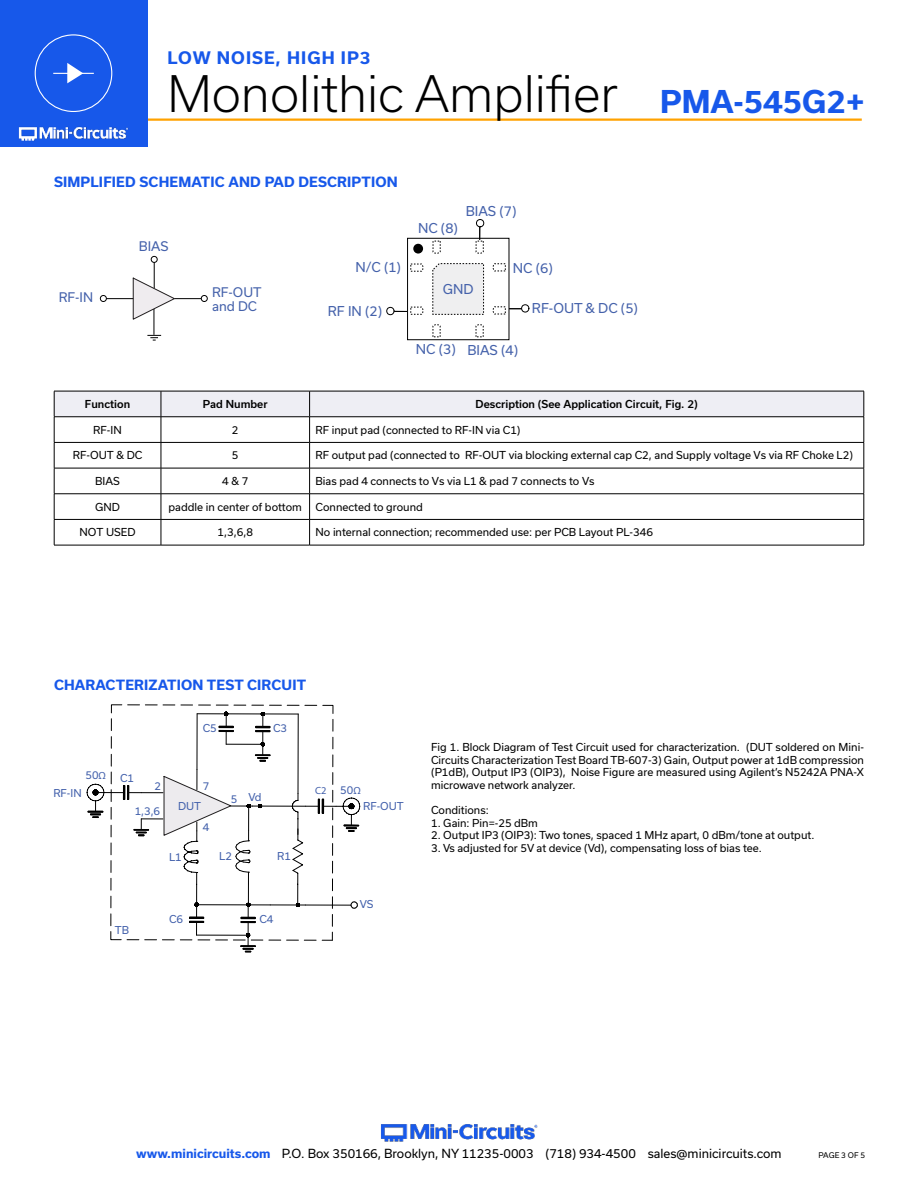
<style>
.page{position:relative;width:918px;height:1188px;background:#fff}
.page>*{position:absolute;margin:0;border:0;box-sizing:border-box;transform-origin:0 0}
.t1{font:300 48px "Usual";color:#000}
.t2{font:700 30px "Usual";color:#1758ea}
.t3{font:700 16.5px "Usual";letter-spacing:.065em;color:#1758ea}
.t4{font:700 13.5px "Usual";letter-spacing:.015em;color:#1758ea}
.t5{font:13.05px "Usual";color:#4461aa}
.t6{font:12.6px/13.6px "Usual";color:#4461aa}
.t7{font:12px "Usual";color:#000}
.t8{font:10.5px/12.6px "Usual";color:#000;text-align:justify}
.t9{font:500 10.5px "Usual";color:#000}
.t10{font:10.35px "Usual";color:#4260ab}
.t11{font:10.35px "Myriad Pro";color:#4260ab}
.t12{font:7.5px "Usual";color:#000}
.s1{font-family:"Myriad Pro"}
.s2{font-weight:700;color:#1758ea}
</style>
<div class="page">
<img style="left:381px;top:1124px;width:157px;height:18px">
<hr style="left:129px;top:118px;width:733px;height:3px;background:#ffa200">
<div style="left:0;top:0;width:147px;height:147px;background:#1758ea"></div>
<hr style="left:917px;top:0;width:1px;height:147px;background:#1758ea">
<img style="left:18px;top:126px;width:111px;height:15px">
<div style="left:35px;top:34px;width:77px;height:78px;border:1px solid #fff;border-radius:50%"></div>
<hr style="left:53px;top:73px;width:41px;height:1px;background:#fff">
<svg style="left:67px;top:63px;width:16px;height:20px"></svg>
<div style="left:100px;top:295px;width:7px;height:7px;border:1px solid #000;border-radius:50%"></div>
<svg style="left:106px;top:262px;width:95px;height:79px"></svg>
<div style="left:151px;top:256px;width:7px;height:7px;border:1px solid #000;border-radius:50%"></div>
<div style="left:201px;top:295px;width:7px;height:7px;border:1px solid #000;border-radius:50%"></div>
<div style="left:414px;top:245px;width:8px;height:8px;background:#010101;border-radius:50%"></div>
<div style="left:413px;top:244px;width:10px;height:10px;border:2px solid #010101;border-radius:50%"></div>
<svg style="left:410px;top:263px;width:14px;height:9px"></svg>
<svg style="left:432px;top:324px;width:9px;height:13px"></svg>
<svg style="left:475px;top:324px;width:9px;height:13px"></svg>
<div style="left:407px;top:238px;width:102px;height:102px;border:1px solid #010101"></div>
<svg style="left:432px;top:241px;width:9px;height:13px"></svg>
<svg style="left:492px;top:263px;width:14px;height:8px"></svg>
<svg style="left:432px;top:263px;width:52px;height:52px"></svg>
<svg style="left:386px;top:307px;width:38px;height:8px"></svg>
<svg style="left:476px;top:219px;width:8px;height:35px"></svg>
<svg style="left:492px;top:304px;width:38px;height:11px"></svg>
<svg style="left:54px;top:391px;width:811px;height:154px"></svg>
<hr style="left:54px;top:545px;width:107px;height:1px;background:#000">
<hr style="left:161px;top:545px;width:149px;height:1px;background:#000">
<hr style="left:310px;top:545px;width:554px;height:1px;background:#000">
<svg style="left:86px;top:704px;width:274px;height:248px"></svg>
<h3 class="t3" style="left:167px;top:51px;width:205px">LOW NOISE, HIGH IP3</h3>
<h1 class="t1" style="left:167px;top:74px;width:452px">Monolithic Amplifier</h1>
<p class="t4" style="left:54px;top:175px;width:345px">SIMPLIFIED SCHEMATIC AND PAD DESCRIPTION</p>
<p class="t6" style="left:139px;top:240px;width:31px">BIAS</p>
<p class="t6" style="left:59px;top:290px;width:36px">RF-IN</p>
<p class="t6" style="left:212px;top:286px;width:51px">RF-OUT and DC</p>
<p class="t5" style="left:356px;top:262px;width:47px">N/C (1)</p>
<p class="t5" style="left:328px;top:305px;width:56px">RF IN (2)</p>
<p class="t5" style="left:418px;top:223px;width:41px">NC (8)</p>
<p class="t5" style="left:466px;top:206px;width:52px">BIAS (7)</p>
<p class="t5" style="left:513px;top:262px;width:41px">NC (6)</p>
<p class="t5" style="left:443px;top:284px;width:32px">GND</p>
<p class="t5" style="left:416px;top:343px;width:41px">NC (3)</p>
<p class="t5" style="left:467px;top:345px;width:52px">BIAS (4)</p>
<p class="t5" style="left:532px;top:303px;width:107px">RF-OUT &amp; DC (5)</p>
<h2 class="t2" style="left:660px;top:90px;width:206px">PMA-545G2+</h2>
<p class="t9" style="left:85px;top:399px;width:47px">Function</p>
<p class="t9" style="left:203px;top:399px;width:66px">Pad Number</p>
<p class="t9" style="left:476px;top:399px;width:224px">Description (See Application Circuit, Fig. 2)</p>
<p class="t8" style="left:93px;top:424px;width:30px">RF-IN</p>
<p class="t8" style="left:232px;top:424px;width:8px">2</p>
<p class="t8" style="left:316px;top:424px;width:206px">RF input pad (connected to RF-IN via C1)</p>
<p class="t8" style="left:73px;top:450px;width:71px">RF-OUT &amp; DC</p>
<p class="t8" style="left:232px;top:450px;width:8px">5</p>
<p class="t8" style="left:316px;top:450px;width:539px">RF output pad (connected to RF-OUT via blocking external cap C2, and Supply voltage Vs via RF Choke L2)</p>
<p class="t8" style="left:95px;top:475px;width:26px">BIAS</p>
<p class="t8" style="left:222px;top:475px;width:28px">4 &amp; 7</p>
<p class="t8" style="left:316px;top:475px;width:281px">Bias pad 4 connects to Vs via L1 &amp; pad 7 connects to Vs</p>
<p class="t8" style="left:95px;top:501px;width:26px">GND</p>
<p class="t8" style="left:169px;top:501px;width:135px">paddle in center of bottom</p>
<p class="t8" style="left:316px;top:501px;width:109px">Connected to ground</p>
<p class="t8" style="left:79px;top:527px;width:58px">NOT USED</p>
<p class="t8" style="left:218px;top:527px;width:37px">1,3,6,8</p>
<p class="t8" style="left:316px;top:527px;width:339px">No internal connection; recommended use: per PCB Layout PL-346</p>
<p class="t4" style="left:54px;top:678px;width:254px">CHARACTERIZATION TEST CIRCUIT</p>
<p class="t10" style="left:203px;top:724px;width:16px">C5</p>
<p class="t10" style="left:273px;top:724px;width:16px">C3</p>
<p class="t10" style="left:86px;top:771px;width:22px">50<span class="s1">Ω</span></p>
<p class="t10" style="left:53px;top:789px;width:30px">RF-IN</p>
<p class="t10" style="left:120px;top:774px;width:16px">C1</p>
<p class="t10" style="left:155px;top:782px;width:8px">2</p>
<p class="t10" style="left:203px;top:782px;width:8px">7</p>
<p class="t10" style="left:203px;top:823px;width:8px">4</p>
<p class="t10" style="left:178px;top:802px;width:25px">DUT</p>
<p class="t10" style="left:135px;top:807px;width:27px">1,3,6</p>
<p class="t10" style="left:169px;top:853px;width:14px">L1</p>
<p class="t10" style="left:231px;top:795px;width:8px">5</p>
<p class="t10" style="left:219px;top:852px;width:14px">L2</p>
<p class="t10" style="left:248px;top:793px;width:15px">Vd</p>
<p class="t10" style="left:277px;top:852px;width:15px">R1</p>
<p class="t10" style="left:115px;top:926px;width:16px">TB</p>
<p class="t10" style="left:169px;top:915px;width:16px">C6</p>
<p class="t10" style="left:259px;top:915px;width:16px">C4</p>
<p class="t11" style="left:315px;top:785px;width:13px">C2</p>
<p class="t10" style="left:340px;top:786px;width:22px">50<span class="s1">Ω</span></p>
<p class="t10" style="left:363px;top:802px;width:42px">RF-OUT</p>
<p class="t10" style="left:360px;top:900px;width:15px">VS</p>
<p class="t8" style="left:431px;top:742px;width:434px">Fig 1. Block Diagram of Test Circuit used for characterization. (DUT soldered on Mini-Circuits Characterization Test Board TB-607-3) Gain, Output power at 1dB compression (P1dB), Output IP3 (OIP3), Noise Figure are measured using Agilent’s N5242A PNA-X microwave network analyzer.</p>
<p class="t8" style="left:431px;top:805px;width:59px">Conditions:</p>
<p class="t8" style="left:431px;top:817px;width:108px">1. Gain: Pin=-25 dBm</p>
<p class="t8" style="left:431px;top:830px;width:385px">2. Output IP3 (OIP3): Two tones, spaced 1 MHz apart, 0 dBm/tone at output.</p>
<p class="t8" style="left:431px;top:842px;width:332px">3. Vs adjusted for 5V at device (Vd), compensating loss of bias tee.</p>
<p class="t7" style="left:136px;top:1148px;width:647px"><span class="s2">www.minicircuits.com</span> P.O. Box 350166, Brooklyn, NY 11235-0003 (718) 934-4500 sales@minicircuits.com</p>
<p class="t12" style="left:819px;top:1152px;width:48px">PAGE 3 OF 5</p>
</div>
